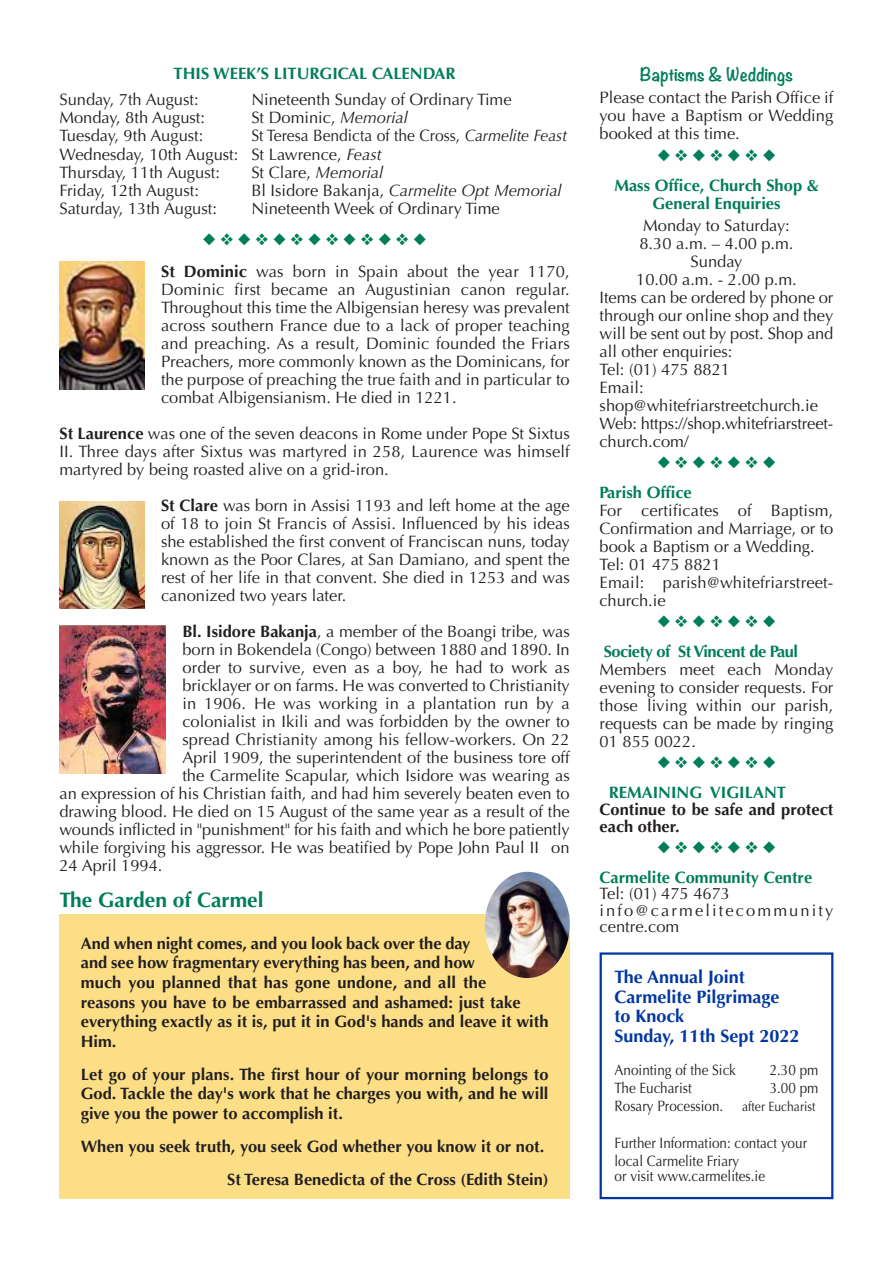
<style>
.page{position:relative;width:893px;height:1263px;background:#fff}
.page>*{position:absolute;margin:0;border:0;box-sizing:border-box;transform-origin:0 0}
.t1{font:700 21px "Optima";color:#007d59}
.t2{font:700 18px/19.5px "Optima";color:#0037a0}
.t3{font:16.5px/18px "Optima";color:#231f20;text-align:justify}
.t4{font:700 16.5px/19.5px "Optima";color:#231f20}
.t5{font:700 16.5px/18px "Optima";color:#007d59;text-align:center}
.t6{font:16.5px "Zapf Dingbats ITC";color:#007d59}
.t7{font:16.5px "Optima";color:#231f20;scale:.95 1}
.t8{font:italic 16.5px "Optima";color:#231f20}
.t9{font:700 16.5px "Optima";letter-spacing:-.03em;color:#007d59}
.t10{font:16.5px "Optima";letter-spacing:.13em;color:#231f20}
.t11{font:700 16.5px "Noteworthy";color:#007d59}
.t12{font:15px/18px "Optima";color:#231f20;scale:.9 1}
.t13{font:13.5px "Optima";color:#231f20;scale:.9 1}
.s1{font-style:italic}
.s2{font-style:normal}
.s3{font-weight:700}
</style>
<div class="page">
<div style="left:60px;top:914px;width:510px;height:285px;background:#fbde86"></div>
<img style="left:485px;top:872px;width:85px;height:106px;border-radius:50%">
<img style="left:59px;top:262px;width:85px;height:127px">
<img style="left:59px;top:502px;width:85px;height:106px">
<img style="left:60px;top:625px;width:106px;height:149px">
<div style="left:600px;top:952px;width:233px;height:247px;border:2px solid #0037a0"></div>
<p class="t5" style="left:174px;top:65px;width:284px">THIS WEEK’S LITURGICAL CALENDAR</p>
<p class="t3" style="left:59px;top:91px;width:141px">Sunday, 7th August:</p>
<p class="t3" style="left:251px;top:91px;width:262px">Nineteenth Sunday of Ordinary Time</p>
<p class="t3" style="left:59px;top:109px;width:147px">Monday, 8th August:</p>
<p class="t3" style="left:251px;top:109px;width:158px">St Dominic, <span class="s1">Memorial</span></p>
<p class="t3" style="left:59px;top:127px;width:146px">Tuesday, 9th August:</p>
<p class="t7" style="left:251px;top:126px;width:334px">St Teresa Bendicta of the Cross, <span class="s1">Carmelite Feast</span></p>
<p class="t3" style="left:59px;top:145px;width:324px">Wednesday, 10th August: St Lawrence, <span class="s1">Feast</span></p>
<p class="t3" style="left:59px;top:163px;width:162px">Thursday, 11th August:</p>
<p class="t3" style="left:251px;top:163px;width:133px">St Clare, <span class="s1">Memorial</span></p>
<p class="t3" style="left:59px;top:181px;width:141px">Friday, 12th August:</p>
<p class="t8" style="left:251px;top:180px;width:312px"><span class="s2">Bl Isidore Bakanja,</span> Carmelite Opt Memorial</p>
<p class="t3" style="left:59px;top:199px;width:159px">Saturday, 13th August:</p>
<p class="t3" style="left:251px;top:199px;width:250px">Nineteenth Week of Ordinary Time</p>
<p class="t6" style="left:203px;top:232px;width:225px">◆ ❖ ◆ ❖ ◆ ❖ ◆ ❖ ◆ ❖ ◆ ❖ ◆</p>
<p class="t3" style="left:161px;top:262px;width:410px"><span class="s3">St Dominic</span> was born in Spain about the year 1170, Dominic first became an Augustinian canon regular.<br>Throughout this time the Albigensian heresy was prevalent across southern France due to a lack of proper teaching and preaching. As a result, Dominic founded the Friars Preachers, more commonly known as the Dominicans, for the purpose of preaching the true faith and in particular to combat Albigensianism. He died in 1221.</p>
<p class="t3" style="left:59px;top:424px;width:512px"><span class="s3">St Laurence</span> was one of the seven deacons in Rome under Pope St Sixtus II. Three days after Sixtus was martyred in 258, Laurence was himself martyred by being roasted alive on a grid-iron.</p>
<p class="t3" style="left:161px;top:496px;width:410px"><span class="s3">St Clare</span> was born in Assisi 1193 and left home at the age of 18 to join St Francis of Assisi. Influenced by his ideas she established the first convent of Franciscan nuns, today known as the Poor Clares, at San Damiano, and spent the rest of her life in that convent. She died in 1253 and was canonized two years later.</p>
<p class="t3" style="left:182px;top:622px;width:389px"><span class="s3">Bl. Isidore Bakanja</span>, a member of the Boangi tribe, was</p>
<p class="t3" style="left:182px;top:640px;width:389px">born in Bokendela (Congo) between 1880 and 1890. In</p>
<p class="t3" style="left:182px;top:658px;width:389px">order to survive, even as a boy, he had to work as</p>
<p class="t3" style="left:182px;top:676px;width:389px">bricklayer or on farms. He was converted to Christianity</p>
<p class="t3" style="left:182px;top:694px;width:389px">in 1906. He was working in a plantation run by a</p>
<p class="t3" style="left:182px;top:712px;width:389px">colonialist in Ikili and was forbidden by the owner to</p>
<p class="t3" style="left:182px;top:730px;width:389px">spread Christianity among his fellow-workers. On 22</p>
<p class="t3" style="left:182px;top:748px;width:389px">April 1909, the superintendent of the business tore off</p>
<p class="t3" style="left:182px;top:766px;width:389px">the Carmelite Scapular, which Isidore was wearing as</p>
<p class="t3" style="left:59px;top:784px;width:512px">an expression of his Christian faith, and had him severely beaten even to</p>
<p class="t3" style="left:59px;top:802px;width:512px">drawing blood. He died on 15 August of the same year as a result of the</p>
<p class="t3" style="left:59px;top:820px;width:512px">wounds inflicted in "punishment" for his faith and which he bore patiently</p>
<p class="t3" style="left:59px;top:838px;width:512px">while forgiving his aggressor. He was beatified by Pope John Paul II on</p>
<p class="t3" style="left:59px;top:856px;width:105px">24 April 1994.</p>
<p class="t1" style="left:59px;top:887px;width:206px">The Garden of Carmel</p>
<p class="t4" style="left:81px;top:934px;width:469px">And when night comes, and you look back over the day<br>and see how fragmentary everything has been, and how<br>much you planned that has gone undone, and all the<br>reasons you have to be embarrassed and ashamed: just take everything exactly as it is, put it in God's hands and leave it with Him.</p>
<p class="t4" style="left:81px;top:1064px;width:469px;text-align:justify">Let go of your plans. The first hour of your morning belongs to God. Tackle the day's work that he charges you with, and he will give you the power to accomplish it.</p>
<p class="t4" style="left:81px;top:1136px;width:465px">When you seek truth, you seek God whether you know it or not.</p>
<p class="t4" style="left:227px;top:1169px;width:323px">St Teresa Benedicta of the Cross (Edith Stein)</p>
<p class="t11" style="left:640px;top:60px;width:155px">Baptisms &amp; Weddings</p>
<p class="t3" style="left:600px;top:89px;width:235px">Please contact the Parish Office if you have a Baptism or Wedding booked at this time.</p>
<p class="t6" style="left:657px;top:147px;width:120px">◆ ❖ ◆ ❖ ◆ ❖ ◆</p>
<p class="t5" style="left:614px;top:176px;width:206px">Mass Office, Church Shop &amp;<br>General Enquiries</p>
<p class="t3" style="left:643px;top:216px;width:148px">Monday to Saturday:</p>
<p class="t3" style="left:639px;top:234px;width:156px">8.30 a.m. – 4.00 p.m.</p>
<p class="t3" style="left:691px;top:252px;width:53px">Sunday</p>
<p class="t3" style="left:636px;top:270px;width:162px">10.00 a.m. - 2.00 p.m.</p>
<p class="t3" style="left:600px;top:288px;width:235px">Items can be ordered by phone or through our online shop and they will be sent out by post. Shop and all other enquiries:</p>
<p class="t3" style="left:600px;top:360px;width:132px">Tel: (01) 475 8821</p>
<p class="t3" style="left:600px;top:378px;width:46px">Email:</p>
<p class="t3" style="left:600px;top:396px;width:220px">shop@whitefriarstreetchurch.ie</p>
<p class="t3" style="left:600px;top:414px;width:235px">Web: https://shop.whitefriarstreet&shy;church.com/</p>
<p class="t6" style="left:657px;top:454px;width:120px">◆ ❖ ◆ ❖ ◆ ❖ ◆</p>
<p class="t5" style="left:600px;top:483px;width:94px">Parish Office</p>
<p class="t3" style="left:600px;top:501px;width:235px">For certificates of Baptism, Confirmation and Marriage, or to book a Baptism or a Wedding.</p>
<p class="t3" style="left:600px;top:555px;width:123px">Tel: 01 475 8821</p>
<p class="t3" style="left:600px;top:573px;width:235px">Email: parish@whitefriarstreet&shy;church.ie</p>
<p class="t6" style="left:657px;top:613px;width:120px">◆ ❖ ◆ ❖ ◆ ❖ ◆</p>
<p class="t9" style="left:604px;top:642px;width:196px">Society of St Vincent de Paul</p>
<p class="t3" style="left:600px;top:660px;width:235px">Members meet each Monday evening to consider requests. For those living within our parish, requests can be made by ringing 01 855 0022.</p>
<p class="t6" style="left:657px;top:754px;width:120px">◆ ❖ ◆ ❖ ◆ ❖ ◆</p>
<p class="t5" style="left:609px;top:783px;width:179px">REMAINING VIGILANT</p>
<p class="t4" style="left:600px;top:801px;width:235px;line-height:17.2px">Continue to be safe and protect each other.</p>
<p class="t6" style="left:657px;top:840px;width:120px">◆ ❖ ◆ ❖ ◆ ❖ ◆</p>
<p class="t5" style="left:600px;top:868px;width:214px">Carmelite Community Centre</p>
<p class="t3" style="left:600px;top:885px;width:132px">Tel: (01) 475 4673</p>
<p class="t10" style="left:600px;top:900px;width:235px">info@carmelitecommunity</p>
<p class="t3" style="left:600px;top:918px;width:81px">centre.com</p>
<p class="t2" style="left:615px;top:967px;width:167px">The Annual Joint<br>Carmelite Pilgrimage</p>
<p class="t2" style="left:615px;top:1006px;width:71px">to Knock</p>
<p class="t2" style="left:615px;top:1026px;width:186px">Sunday, 11th Sept 2022</p>
<p class="t12" style="left:615px;top:1061px;width:136px">Anointing of the Sick</p>
<p class="t12" style="left:770px;top:1061px;width:56px">2.30 pm</p>
<p class="t12" style="left:615px;top:1079px;width:87px">The Eucharist</p>
<p class="t12" style="left:770px;top:1079px;width:56px">3.00 pm</p>
<p class="t12" style="left:615px;top:1097px;width:122px">Rosary Procession.</p>
<p class="t13" style="left:742px;top:1098px;width:83px">after Eucharist</p>
<p class="t12" style="left:615px;top:1134px;width:215px">Further Information: contact your local Carmelite Friary</p>
<p class="t12" style="left:615px;top:1167px;width:169px">or visit www.carmelites.ie</p>
</div>
